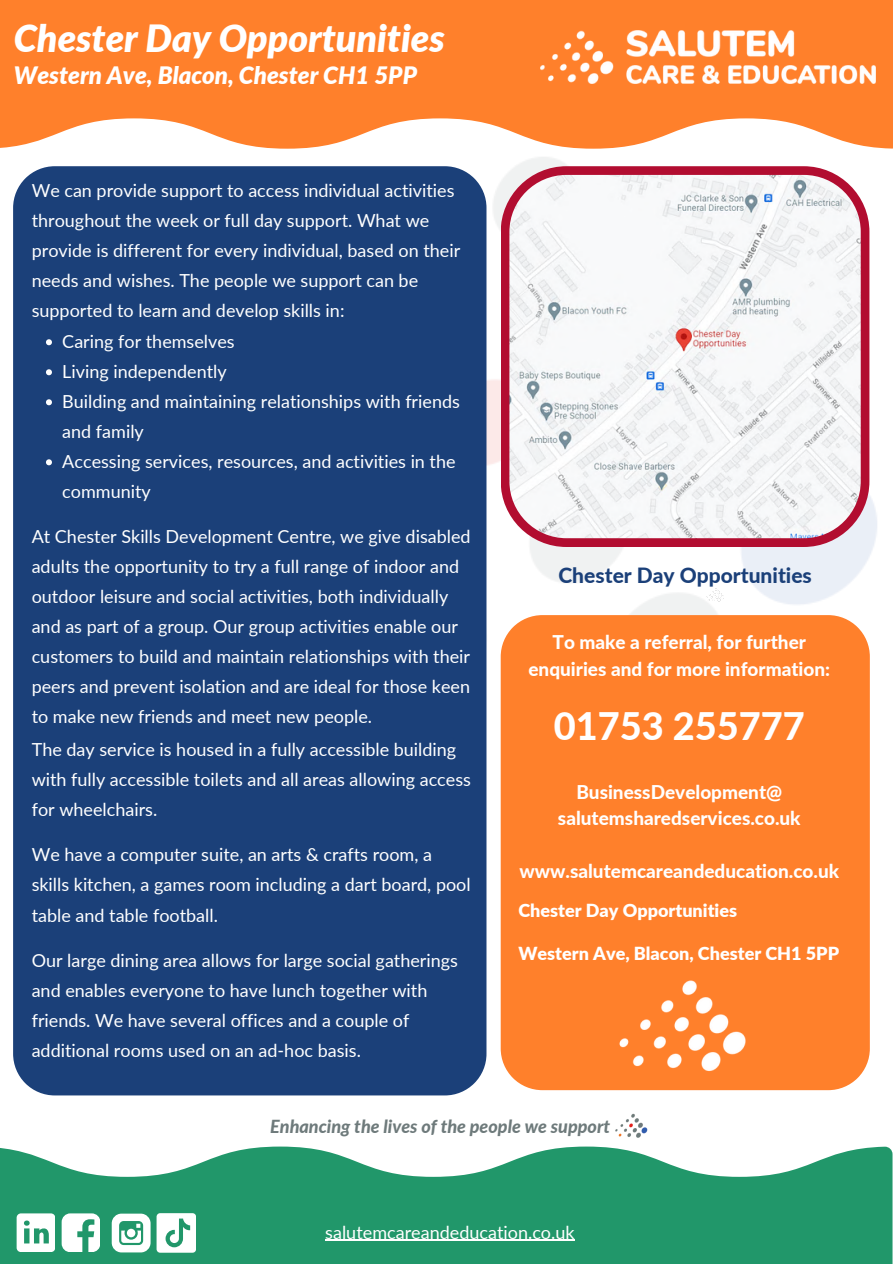
<style>
.page{position:relative;width:893px;height:1264px;background:#fff}
.page>*{position:absolute;margin:0;border:0;box-sizing:border-box;transform-origin:0 0}
.t1{font:800 37.95px "Lato";color:#fff}
.t2{font:italic 900 37.5px "Lato";color:#fff}
.t3{font:italic 900 24px "Lato";color:#fff}
.t4{font:800 21px "Lato";color:#1b4079}
.t5{font:800 18.9px/26.4px "Lato";color:#fff;text-align:center}
.t6{font:18px/30px "Lato";color:#fff}
.t7{font:900 18px "Lato";color:#fff}
.t8{font:italic 800 18px "Lato";color:#6e7a7b}
</style>
<div class="page">
<img style="left:486px;top:157px;width:391px;height:615px">
<div style="left:500px;top:615px;width:369px;height:475px;background:#ff802b"></div>
<div style="left:13px;top:166px;width:473px;height:929px;background:#1b4079"></div>
<svg style="left:500px;top:166px;width:369px;height:381px;fill:#f6f7f9"></svg>
<svg style="left:0;top:0;width:892px;height:149px;background:#fe8f45"></svg>
<img style="left:703px;top:588px;width:20px;height:14px">
<img style="left:608px;top:975px;width:141px;height:102px">
<svg style="left:0;top:1146px;width:892px;height:117px;background:#42a680"></svg>
<hr style="left:325px;top:1239px;width:249px;height:1px;background:#fff">
<svg style="left:112px;top:1213px;width:38px;height:39px"></svg>
<svg style="left:62px;top:1213px;width:38px;height:38px"></svg>
<svg style="left:17px;top:1213px;width:38px;height:38px"></svg>
<svg style="left:156px;top:1213px;width:40px;height:39px"></svg>
<img style="left:615px;top:1113px;width:33px;height:25px">
<svg style="left:46px;top:339px;width:6px;height:6px"></svg>
<svg style="left:46px;top:369px;width:6px;height:6px"></svg>
<svg style="left:46px;top:399px;width:6px;height:6px"></svg>
<svg style="left:46px;top:459px;width:6px;height:6px"></svg>
<img style="left:541px;top:30px;width:334px;height:53px">
<p class="t2" style="left:14px;top:15px;width:432px">Chester Day Opportunities</p>
<p class="t3" style="left:14px;top:60px;width:404px">Western Ave, Blacon, Chester CH1 5PP</p>
<p class="t6" style="left:32px;top:175px;width:430px">We can provide support to access individual activities throughout the week or full day support. What we provide is different for every individual, based on their needs and wishes. The people we support can be supported to learn and develop skills in:</p>
<p class="t6" style="left:62px;top:325px;width:174px">Caring for themselves</p>
<p class="t6" style="left:62px;top:355px;width:166px">Living independently</p>
<p class="t6" style="left:62px;top:385px;width:399px">Building and maintaining relationships with friends and family</p>
<p class="t6" style="left:62px;top:445px;width:395px">Accessing services, resources, and activities in the community</p>
<p class="t6" style="left:32px;top:520px;width:440px">At Chester Skills Development Centre, we give disabled adults the opportunity to try a full range of indoor and outdoor leisure and social activities, both individually and as part of a group. Our group activities enable our customers to build and maintain relationships with their peers and prevent isolation and are ideal for those keen to make new friends and meet new people.</p>
<p class="t6" style="left:32px;top:734px;width:441px">The day service is housed in a fully accessible building with fully accessible toilets and all areas allowing access for wheelchairs.</p>
<p class="t6" style="left:32px;top:839px;width:440px">We have a computer suite, an arts &amp; crafts room, a skills kitchen, a games room including a dart board, pool table and table football.</p>
<p class="t6" style="left:32px;top:944px;width:428px">Our large dining area allows for large social gatherings and enables everyone to have lunch together with friends. We have several offices and a couple of additional rooms used on an ad-hoc basis.</p>
<p class="t4" style="left:558px;top:562px;width:255px">Chester Day Opportunities</p>
<p class="t5" style="left:528px;top:628px;width:303px">To make a referral, for further enquiries and for more information:</p>
<p class="t1" style="left:553px;top:702px;width:252px">01753 255777</p>
<p class="t5" style="left:576px;top:778px;width:207px">BusinessDevelopment@</p>
<p class="t5" style="left:558px;top:804px;width:244px">salutemsharedservices.co.uk</p>
<p class="t5" style="left:519px;top:857px;width:321px">www.salutemcareandeducation.co.uk</p>
<p class="t7" style="left:518px;top:899px;width:220px">Chester Day Opportunities</p>
<p class="t7" style="left:518px;top:942px;width:322px">Western Ave, Blacon, Chester CH1 5PP</p>
<p class="t8" style="left:270px;top:1114px;width:341px">Enhancing the lives of the people we support</p>
<p class="t6" style="left:325px;top:1216px;width:251px">salutemcareandeducation.co.uk</p>
</div>
